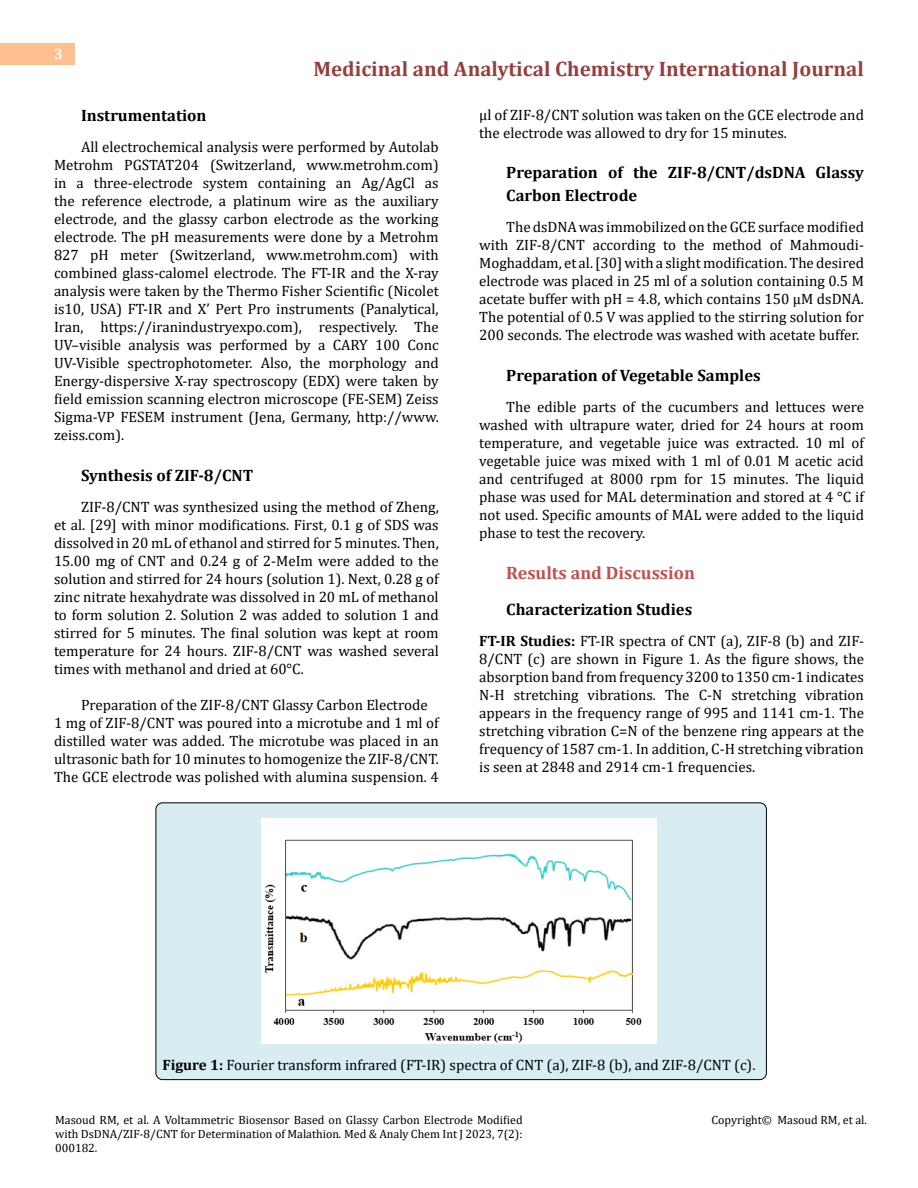
<style>
.page{position:relative;width:918px;height:1188px;background:#fff}
.page>*{position:absolute;margin:0;border:0;box-sizing:border-box;transform-origin:0 0}
.t1{font:700 21px "Cambria";color:#953f3c}
.t2{font:700 18px "Cambria";color:#c0504d}
.t3{font:700 16.5px/22.5px "Cambria";color:#000}
.t4{font:15px/18px "Cambria";color:#000;text-align:justify}
.t5{font:700 15px "Cambria";color:#fff}
.t6{font:12px/14.4px "Cambria";color:#000;text-align:justify}
.s1{font-weight:700}
.s2{font-style:italic}
</style>
<div class="page">
<div style="left:0;top:43px;width:75px;height:21px;background:#ffbf91"></div>
<div style="left:156px;top:803px;width:610px;height:277px;background:#d8edf2;border-radius:7px"></div>
<div style="left:156px;top:802px;width:611px;height:278px;border:1px solid #000;border-radius:7px"></div>
<img style="left:261px;top:818px;width:396px;height:226px">
<p class="t5" style="left:54px;top:44px;width:10px">3</p>
<h1 class="t1" style="left:313px;top:54px;width:552px">Medicinal and Analytical Chemistry International Journal</h1>
<p class="t3" style="left:81px;top:103px;width:127px">Instrumentation</p>
<p class="t4" style="left:54px;top:138px;width:386px;text-indent:27px">All electrochemical analysis were performed by Autolab Metrohm PGSTAT204 (Switzerland, www.metrohm.com) in a three-electrode system containing an Ag/AgCl as the reference electrode, a platinum wire as the auxiliary electrode, and the glassy carbon electrode as the working electrode. The pH measurements were done by a Metrohm 827 pH meter (Switzerland, www.metrohm.com) with combined glass-calomel electrode. The FT-IR and the X-ray analysis were taken by the Thermo Fisher Scientific (Nicolet is10, USA) FT-IR and X’ Pert Pro instruments (Panalytical, Iran, https://iranindustryexpo.com), respectively. The UV–visible analysis was performed by a CARY 100 Conc UV-Visible spectrophotometer. Also, the morphology and Energy-dispersive X-ray spectroscopy (EDX) were taken by field emission scanning electron microscope (FE-SEM) Zeiss Sigma-VP FESEM instrument (Jena, Germany, http://www. zeiss.com).</p>
<p class="t3" style="left:81px;top:463px;width:174px">Synthesis of ZIF-8/CNT</p>
<p class="t4" style="left:54px;top:498px;width:386px;text-indent:27px">ZIF-8/CNT was synthesized using the method of Zheng, et al. [29] with minor modifications. First, 0.1 g of SDS was dissolved in 20 mL of ethanol and stirred for 5 minutes. Then, 15.00 mg of CNT and 0.24 g of 2-MeIm were added to the solution and stirred for 24 hours (solution 1). Next, 0.28 g of zinc nitrate hexahydrate was dissolved in 20 mL of methanol to form solution 2. Solution 2 was added to solution 1 and stirred for 5 minutes. The final solution was kept at room temperature for 24 hours. ZIF-8/CNT was washed several times with methanol and dried at 60°C.</p>
<p class="t4" style="left:54px;top:696px;width:386px;text-align:left;text-indent:27px">Preparation of the ZIF-8/CNT Glassy Carbon Electrode 1 mg of ZIF-8/CNT was poured into a microtube and 1 ml of distilled water was added. The microtube was placed in an ultrasonic bath for 10 minutes to homogenize the ZIF-8/CNT.<br>The GCE electrode was polished with alumina suspension. 4</p>
<p class="t4" style="left:479px;top:105px;width:386px">µl of ZIF-8/CNT solution was taken on the GCE electrode and the electrode was allowed to dry for 15 minutes.</p>
<p class="t3" style="left:506px;top:161px;width:359px">Preparation of the ZIF-8/CNT/dsDNA Glassy<br>Carbon Electrode</p>
<p class="t4" style="left:479px;top:218px;width:386px;text-indent:27px">The dsDNA was immobilized on the GCE surface modified with ZIF-8/CNT according to the method of Mahmoudi-Moghaddam, et al. [30] with a slight modification. The desired electrode was placed in 25 ml of a solution containing 0.5 M acetate buffer with pH = 4.8, which contains 150 μM dsDNA.<br>The potential of 0.5 V was applied to the stirring solution for 200 seconds. The electrode was washed with acetate buffer.</p>
<p class="t3" style="left:506px;top:363px;width:256px">Preparation of Vegetable Samples</p>
<p class="t4" style="left:479px;top:398px;width:386px;text-indent:27px">The edible parts of the cucumbers and lettuces were washed with ultrapure water, dried for 24 hours at room temperature, and vegetable juice was extracted. 10 ml of vegetable juice was mixed with 1 ml of 0.01 M acetic acid and centrifuged at 8000 rpm for 15 minutes. The liquid phase was used for MAL determination and stored at 4 °C if not used. Specific amounts of MAL were added to the liquid phase to test the recovery.</p>
<p class="t2" style="left:506px;top:560px;width:190px">Results and Discussion</p>
<p class="t3" style="left:506px;top:597px;width:188px">Characterization Studies</p>
<p class="t4" style="left:479px;top:632px;width:386px"><span class="s1">FT-IR Studies:</span> FT-IR spectra of CNT (a), ZIF-8 (b) and ZIF-8/CNT (c) are shown in Figure 1. As the figure shows, the absorption band from frequency 3200 to 1350 cm-1 indicates N-H stretching vibrations. The C-N stretching vibration appears in the frequency range of 995 and 1141 cm-1. The stretching vibration C=N of the benzene ring appears at the frequency of 1587 cm-1. In addition, C-H stretching vibration is seen at 2848 and 2914 cm-1 frequencies.</p>
<p class="t4" style="left:163px;top:1056px;width:594px"><span class="s1">Figure 1:</span> Fourier transform infrared (FT-IR) spectra of CNT (a), ZIF-8 (b), and ZIF-8/CNT (c).</p>
<p class="t6" style="left:55px;top:1112px;width:469px">Masoud RM, et al. A Voltammetric Biosensor Based on Glassy Carbon Electrode Modified with DsDNA/ZIF-8/CNT for Determination of Malathion<span class="s2">.</span> Med &amp; Analy Chem Int J 2023, 7(2):<br>000182.</p>
<p class="t6" style="left:711px;top:1112px;width:157px">Copyright© Masoud RM, et al.</p>
</div>
